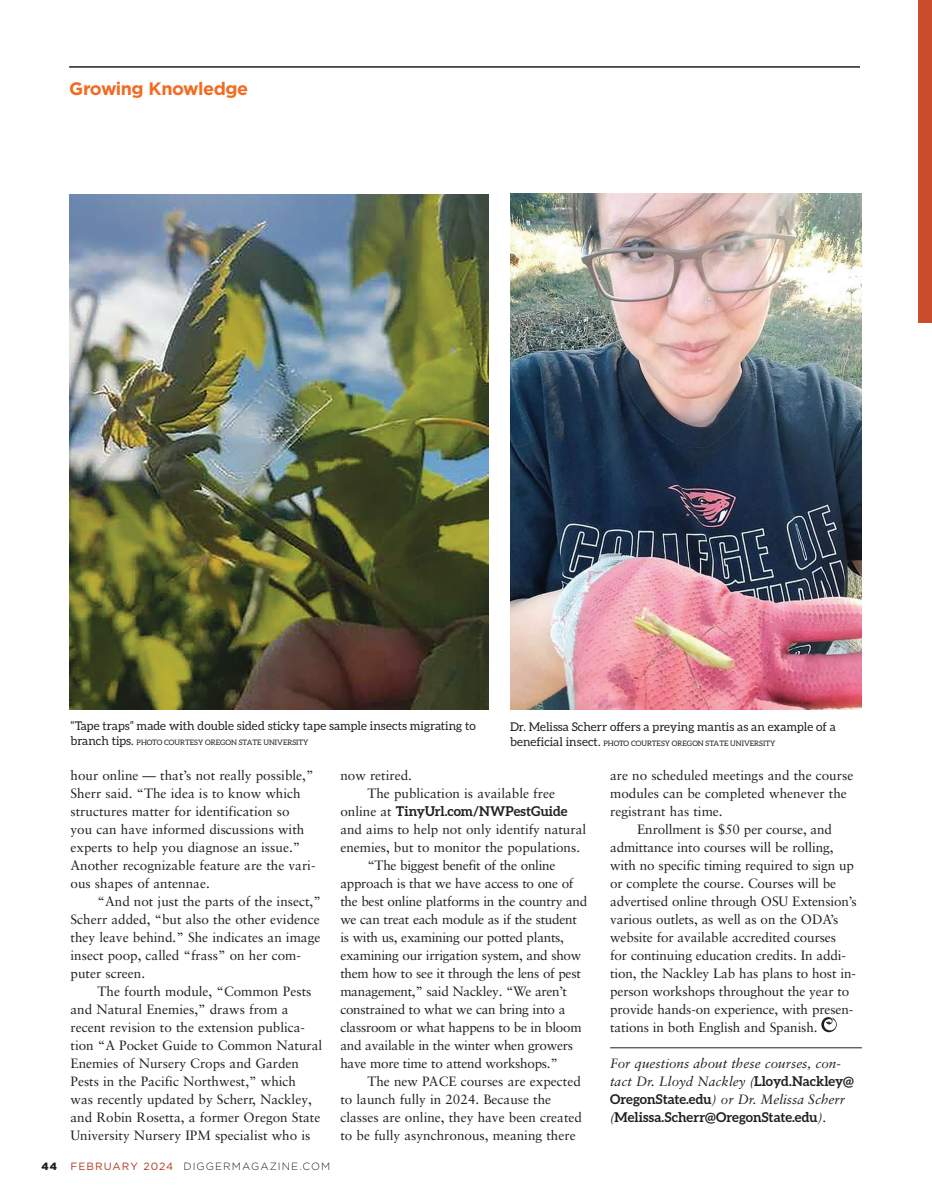
<style>
.page{position:relative;width:932px;height:1202px;background:#fff}
.page>*{position:absolute;margin:0;border:0;box-sizing:border-box;transform-origin:0 0}
.Ruled_top_folio{font:700 18px "Gotham";letter-spacing:-.025em;color:#f36b21}
.Body_Copy{font:13.5px/18px "Sabon LT Pro";color:#231f20}
.Body_Copy-2{font:13.5px/18px "Sabon LT Pro";letter-spacing:-.02em;color:#231f20}
.Byline_-_end_of_article{font:italic 13.5px/18px "Sabon LT Pro";color:#231f20}
.Image_Caption{font:12px "Aleo";color:#231f20}
.t1{font:300 10.5px "Gotham";letter-spacing:.1em;color:#231f20}
.t2{font:900 10.5px "Gotham";color:#231f20}
.Image_Caption-2{font:7.5px "Aleo";color:#231f20}
.s1{font-size:12px}
.s2{font-weight:400;color:#af3723}
.s3{font-family:"Aleo";font-weight:700}
.s4{font-family:"Aleo";font-weight:700;font-style:normal}
</style>
<div class="page">
<div style="left:918px;top:0;width:14px;height:322px;background:#ca4c2c"></div>
<hr style="left:610px;top:1047px;width:251px;height:1px;background:#231f20">
<svg style="left:821px;top:1017px;width:15px;height:15px"></svg>
<img style="left:510px;top:194px;width:351px;height:515px">
<hr style="left:69px;top:66px;width:791px;height:2px;background:#231f20">
<img style="left:69px;top:195px;width:419px;height:514px">
<p class="Ruled_top_folio" style="left:69px;top:77px;width:180px">Growing Knowledge</p>
<p class="Image_Caption" style="left:71px;top:718px;width:407px">“Tape traps” made with double sided sticky tape sample insects migrating to</p>
<p class="Image_Caption-2" style="left:71px;top:737px;width:239px"><span class="s1">branch tips.</span> PHOTO COURTESY OREGON STATE UNIVERSITY</p>
<p class="Image_Caption" style="left:510px;top:720px;width:327px">Dr. Melissa Scherr offers a preying mantis as an example of a</p>
<p class="Image_Caption-2" style="left:510px;top:739px;width:267px"><span class="s1">beneficial insect.</span> PHOTO COURTESY OREGON STATE UNIVERSITY</p>
<p class="Body_Copy" style="left:71px;top:766px;width:246px">hour online — that’s not really possible,” Sherr said. “The idea is to know which structures matter for identification so<br>you can have informed discussions with experts to help you diagnose an issue.” Another recognizable feature are the vari&shy;ous shapes of antennae.</p>
<p class="Body_Copy" style="left:71px;top:892px;width:252px;text-indent:27px">“And not just the parts of the insect,” Scherr added, “but also the other evidence they leave behind.” She indicates an image insect poop, called “frass” on her com&shy;puter screen.</p>
<p class="Body_Copy" style="left:71px;top:982px;width:253px;text-indent:27px">The fourth module, “Common Pests and Natural Enemies,” draws from a recent revision to the extension publica&shy;tion “A Pocket Guide to Common Natural Enemies of Nursery Crops and Garden Pests in the Pacific Northwest,” which<br>was recently updated by Scherr, Nackley, and Robin Rosetta, a former Oregon State University Nursery IPM specialist who is</p>
<p class="t2" style="left:42px;top:1159px;width:17px">44</p>
<p class="t1" style="left:71px;top:1159px;width:261px"><span class="s2">FEBRUARY 2024</span> DIGGERMAGAZINE.COM</p>
<p class="Body_Copy" style="left:340px;top:766px;width:73px">now retired.</p>
<p class="Body_Copy" style="left:340px;top:784px;width:247px;text-indent:27px">The publication is available free online at <span class="s3">TinyUrl.com/NWPestGuide </span>and aims to help not only identify natural enemies, but to monitor the populations.</p>
<p class="Body_Copy-2" style="left:340px;top:856px;width:248px;text-indent:27px">“The biggest benefit of the online approach is that we have access to one of the best online platforms in the country and we can treat each module as if the student is with us, examining our potted plants, examining our irrigation system, and show them how to see it through the lens of pest management,” said Nackley. “We aren’t constrained to what we can bring into a classroom or what happens to be in bloom and available in the winter when growers have more time to attend workshops.”</p>
<p class="Body_Copy" style="left:340px;top:1072px;width:243px;text-indent:27px">The new PACE courses are expected to launch fully in 2024. Because the classes are online, they have been created to be fully asynchronous, meaning there</p>
<p class="Body_Copy" style="left:610px;top:766px;width:245px">are no scheduled meetings and the course modules can be completed whenever the registrant has time.</p>
<p class="Body_Copy" style="left:610px;top:820px;width:248px;text-indent:27px">Enrollment is $50 per course, and admittance into courses will be rolling, with no specific timing required to sign up or complete the course. Courses will be advertised online through OSU Extension’s various outlets, as well as on the ODA’s website for available accredited courses<br>for continuing education credits. In addi&shy;tion, the Nackley Lab has plans to host in&shy;person workshops throughout the year to provide hands-on experience, with presen&shy;tations in both English and Spanish.</p>
<p class="Byline_-_end_of_article" style="left:610px;top:1054px;width:245px">For questions about these courses, con&shy;tact Dr. Lloyd Nackley (<span class="s4">Lloyd.Nackley@ OregonState.edu</span>) or Dr. Melissa Scherr (<span class="s4">Melissa.Scherr@OregonState.edu</span>).</p>
</div>
